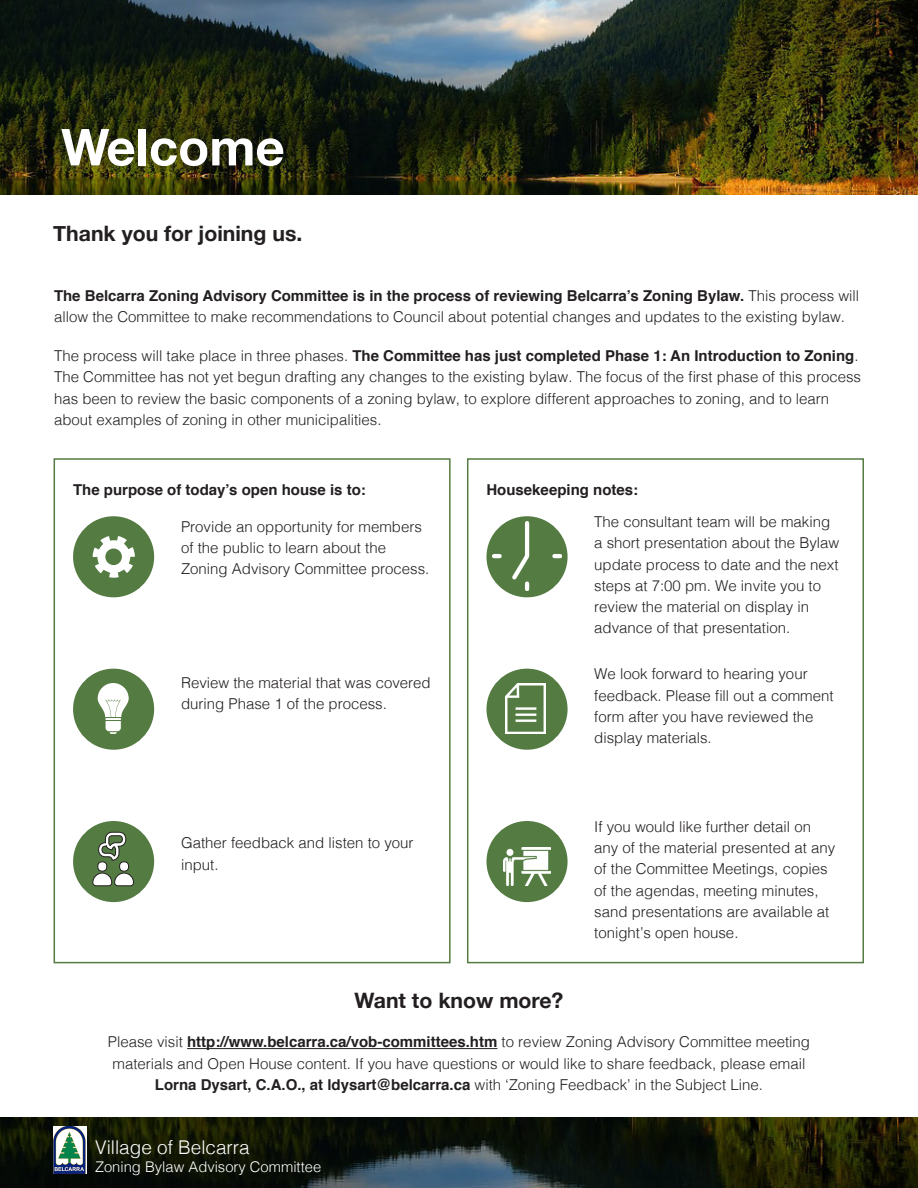
<style>
.page{position:relative;width:918px;height:1188px;background:#fff}
.page>*{position:absolute;margin:0;border:0;box-sizing:border-box;transform-origin:0 0}
.TITLE_BOLD_120{font:700 51px "Helvetica Neue";color:#fff}
.SUB_HEAD_50{font:700 21.3px "Helvetica Neue";color:#231f20}
.t1{font:300 18.9px "Helvetica";color:#fff}
.helv_light_55pt_numb{font:300 15px/21.3px "Helvetica";color:#231f20}
.BODY_36{font:300 15px/21.3px "Helvetica";color:#231f20}
.helv_light_55pt_numb-2{font:700 15px "Helvetica";color:#231f20}
.t2{font:300 14.7px "Helvetica";color:#fff}
.s1{font-weight:700}
</style>
<div class="page">
<img style="left:0;top:1118px;width:918px;height:70px">
<img style="left:53px;top:1126px;width:33px;height:48px">
<img style="left:0;top:0;width:918px;height:195px">
<hr style="left:187px;top:1048px;width:310px;height:1px;background:#231f20">
<div style="left:73px;top:516px;width:81px;height:81px;background:#547b42;border-radius:50%"></div>
<svg style="left:93px;top:536px;width:42px;height:42px"></svg>
<div style="left:105px;top:549px;width:17px;height:16px;background:#547b42;border-radius:50%"></div>
<div style="left:73px;top:821px;width:81px;height:81px;background:#547b42;border-radius:50%"></div>
<div style="left:120px;top:862px;width:9px;height:9px;background:#fff;border-radius:50%"></div>
<div style="left:119px;top:862px;width:10px;height:9px;border:1px solid #231f20;border-radius:50%"></div>
<svg style="left:98px;top:832px;width:28px;height:29px"></svg>
<svg style="left:92px;top:873px;width:42px;height:13px"></svg>
<div style="left:98px;top:862px;width:9px;height:9px;background:#fff;border-radius:50%"></div>
<div style="left:98px;top:862px;width:9px;height:9px;border:1px solid #231f20;border-radius:50%"></div>
<div style="left:73px;top:669px;width:81px;height:81px;background:#547b42;border-radius:50%"></div>
<svg style="left:98px;top:683px;width:31px;height:51px"></svg>
<svg style="left:105px;top:717px;width:17px;height:4px"></svg>
<div style="left:486px;top:669px;width:82px;height:81px;background:#547b42;border-radius:50%"></div>
<img style="left:506px;top:683px;width:39px;height:50px">
<div style="left:486px;top:821px;width:82px;height:81px;background:#547b42;border-radius:50%"></div>
<img style="left:503px;top:847px;width:48px;height:38px">
<div style="left:486px;top:516px;width:82px;height:81px;background:#547b42;border-radius:50%"></div>
<img style="left:492px;top:521px;width:70px;height:70px">
<div style="left:54px;top:458px;width:397px;height:505px;border:2px solid #547b42"></div>
<div style="left:467px;top:458px;width:397px;height:505px;border:2px solid #547b42"></div>
<p class="TITLE_BOLD_120" style="left:61px;top:107px;width:225px">Welcome</p>
<p class="SUB_HEAD_50" style="left:53px;top:217px;width:251px">Thank you for joining us.</p>
<p class="BODY_36" style="left:54px;top:284px;width:807px"><span class="s1">The Belcarra Zoning Advisory Committee is in the process of reviewing Belcarra’s Zoning Bylaw.</span> This process will allow the Committee to make recommendations to Council about potential changes and updates to the existing bylaw.</p>
<p class="helv_light_55pt_numb" style="left:54px;top:344px;width:809px">The process will take place in three phases. <span class="s1">The Committee has just completed Phase 1: An Introduction to Zoning</span>.<br>The Committee has not yet begun drafting any changes to the existing bylaw. The focus of the first phase of this process has been to review the basic components of a zoning bylaw, to explore different approaches to zoning, and to learn about examples of zoning in other municipalities.</p>
<p class="helv_light_55pt_numb-2" style="left:73px;top:477px;width:294px">The purpose of today’s open house is to:</p>
<p class="helv_light_55pt_numb" style="left:181px;top:514px;width:250px">Provide an opportunity for members of the public to learn about the<br>Zoning Advisory Committee process.</p>
<p class="helv_light_55pt_numb" style="left:181px;top:671px;width:251px">Review the material that was covered during Phase 1 of the process.</p>
<p class="helv_light_55pt_numb" style="left:181px;top:831px;width:234px">Gather feedback and listen to your input.</p>
<p class="helv_light_55pt_numb-2" style="left:486px;top:477px;width:153px">Housekeeping notes:</p>
<p class="helv_light_55pt_numb" style="left:594px;top:510px;width:247px">The consultant team will be making a short presentation about the Bylaw update process to date and the next steps at 7:00 pm. We invite you to review the material on display in advance of that presentation.</p>
<p class="helv_light_55pt_numb" style="left:594px;top:662px;width:241px">We look forward to hearing your feedback. Please fill out a comment form after you have reviewed the display materials.</p>
<p class="helv_light_55pt_numb" style="left:594px;top:815px;width:242px">If you would like further detail on any of the material presented at any of the Committee Meetings, copies of the agendas, meeting minutes, sand presentations are available at tonight’s open house.</p>
<p class="SUB_HEAD_50" style="left:355px;top:984px;width:210px">Want to know more?</p>
<p class="helv_light_55pt_numb" style="left:108px;top:1030px;width:704px;text-align:center">Please visit <span class="s1">http://www.belcarra.ca/vob-committees.htm</span> to review Zoning Advisory Committee meeting materials and Open House content. If you have questions or would like to share feedback, please email<br><span class="s1">Lorna Dysart, C.A.O., at ldysart@belcarra.ca</span> with ‘Zoning Feedback’ in the Subject Line.</p>
<p class="t1" style="left:95px;top:1131px;width:156px">Village of Belcarra</p>
<p class="t2" style="left:95px;top:1154px;width:228px">Zoning Bylaw Advisory Committee</p>
</div>
